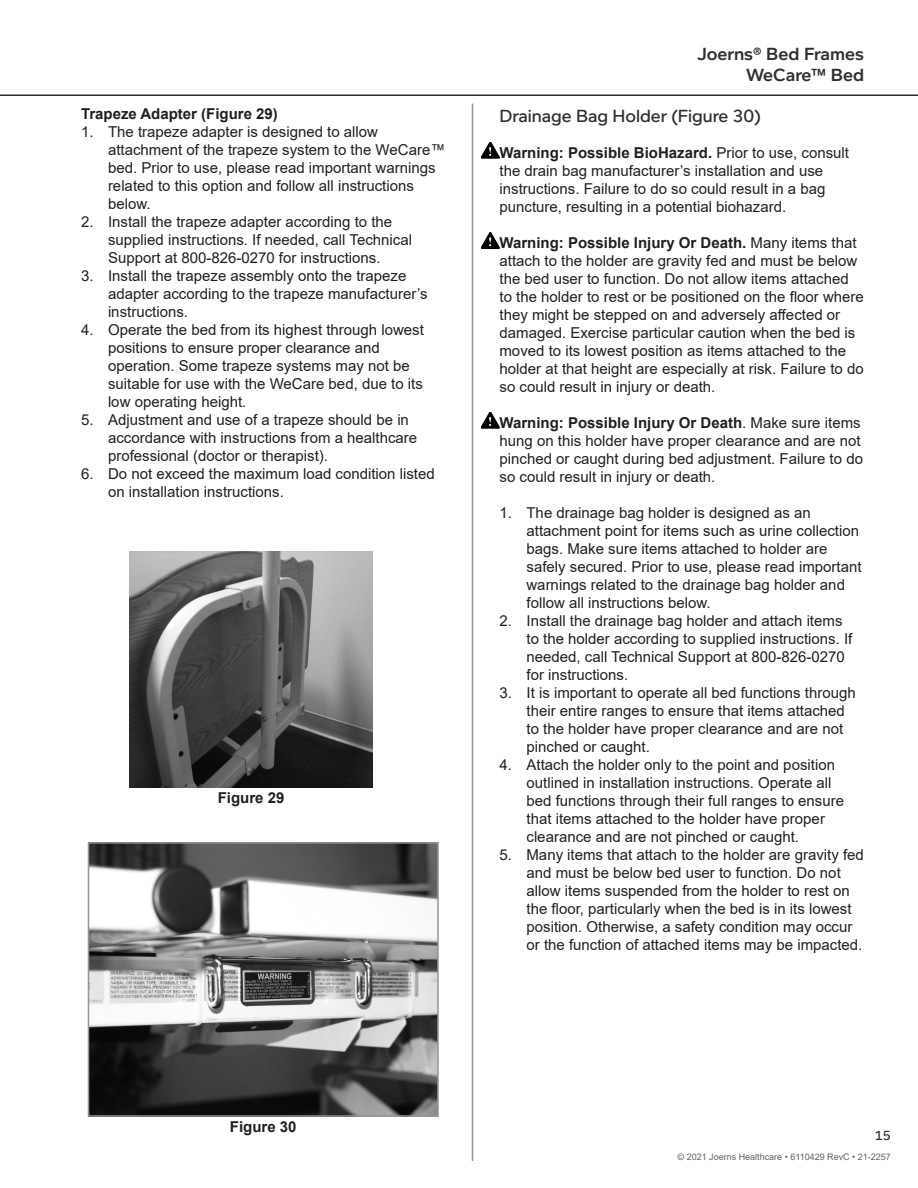
<style>
.page{position:relative;width:918px;height:1188px;background:#fff}
.page>*{position:absolute;margin:0;border:0;box-sizing:border-box;transform-origin:0 0}
.t1{font:500 18px "Foundry Context";color:#312f30}
.t2{font:600 18px/21px "Foundry Context";color:#312f30;text-align:right}
.t3{font:15px/18px "Arial";color:#231f20}
.t4{font:700 15px "Arial";color:#231f20}
.t5{font:500 13.5px "Foundry Context";color:#312f30}
.t6{font:9px "Arial";color:#636366}
.s1{font-weight:700}
</style>
<div class="page">
<hr style="left:472px;top:104px;width:1px;height:1057px;background:#939598">
<hr style="left:0;top:94px;width:918px;height:2px;background:#312f30">
<img style="left:91px;top:845px;width:345px;height:269px">
<div style="left:88px;top:842px;width:351px;height:275px;border:2px solid #939598"></div>
<img style="left:130px;top:552px;width:243px;height:235px">
<svg style="left:481px;top:142px;width:19px;height:16px"></svg>
<svg style="left:481px;top:232px;width:19px;height:17px"></svg>
<svg style="left:481px;top:412px;width:19px;height:16px"></svg>
<p class="t4" style="left:81px;top:103px;width:198px">Trapeze Adapter (Figure 29)</p>
<p class="t3" style="left:108px;top:123px;width:339px;text-indent:-27px">1. The trapeze adapter is designed to allow attachment of the trapeze system to the WeCare™ bed. Prior to use, please read important warnings related to this option and follow all instructions below.</p>
<p class="t3" style="left:108px;top:213px;width:306px;text-indent:-27px">2. Install the trapeze adapter according to the supplied instructions. If needed, call Technical<br>Support at 800-826-0270 for instructions.</p>
<p class="t3" style="left:108px;top:267px;width:321px;text-indent:-27px">3. Install the trapeze assembly onto the trapeze adapter according to the trapeze manufacturer’s instructions.</p>
<p class="t3" style="left:108px;top:321px;width:317px;text-indent:-27px">4. Operate the bed from its highest through lowest positions to ensure proper clearance and operation. Some trapeze systems may not be suitable for use with the WeCare bed, due to its low operating height.</p>
<p class="t3" style="left:108px;top:411px;width:311px;text-indent:-27px">5. Adjustment and use of a trapeze should be in accordance with instructions from a healthcare professional (doctor or therapist).</p>
<p class="t3" style="left:108px;top:465px;width:328px;text-indent:-27px">6. Do not exceed the maximum load condition listed on installation instructions.</p>
<p class="t4" style="left:218px;top:787px;width:68px">Figure 29</p>
<p class="t2" style="left:697px;top:43px;width:168px">Joerns® Bed Frames<br>WeCare™ Bed</p>
<p class="t1" style="left:500px;top:106px;width:263px">Drainage Bag Holder (Figure 30)</p>
<p class="t3" style="left:500px;top:144px;width:351px"><span class="s1">Warning: Possible BioHazard.</span> Prior to use, consult the drain bag manufacturer’s installation and use instructions. Failure to do so could result in a bag puncture, resulting in a potential biohazard.</p>
<p class="t3" style="left:500px;top:234px;width:366px"><span class="s1">Warning: Possible Injury Or Death.</span> Many items that attach to the holder are gravity fed and must be below the bed user to function. Do not allow items attached to the holder to rest or be positioned on the floor where they might be stepped on and adversely affected or damaged. Exercise particular caution when the bed is moved to its lowest position as items attached to the holder at that height are especially at risk. Failure to do so could result in injury or death.</p>
<p class="t3" style="left:500px;top:414px;width:365px"><span class="s1">Warning: Possible Injury Or Death</span>. Make sure items hung on this holder have proper clearance and are not pinched or caught during bed adjustment. Failure to do so could result in injury or death.</p>
<p class="t3" style="left:526px;top:504px;width:337px;text-indent:-27px">1. The drainage bag holder is designed as an attachment point for items such as urine collection bags. Make sure items attached to holder are safely secured. Prior to use, please read important warnings related to the drainage bag holder and follow all instructions below.</p>
<p class="t3" style="left:526px;top:612px;width:327px;text-indent:-27px">2. Install the drainage bag holder and attach items to the holder according to supplied instructions. If needed, call Technical Support at 800-826-0270 for instructions.</p>
<p class="t3" style="left:526px;top:684px;width:331px;text-indent:-27px">3. It is important to operate all bed functions through their entire ranges to ensure that items attached to the holder have proper clearance and are not pinched or caught.</p>
<p class="t3" style="left:526px;top:756px;width:319px;text-indent:-27px">4. Attach the holder only to the point and position outlined in installation instructions. Operate all bed functions through their full ranges to ensure that items attached to the holder have proper clearance and are not pinched or caught.</p>
<p class="t3" style="left:526px;top:846px;width:339px;text-indent:-27px">5. Many items that attach to the holder are gravity fed and must be below bed user to function. Do not allow items suspended from the holder to rest on the floor, particularly when the bed is in its lowest position. Otherwise, a safety condition may occur or the function of attached items may be impacted.</p>
<p class="t4" style="left:230px;top:1117px;width:68px">Figure 30</p>
<p class="t5" style="left:875px;top:1128px;width:18px">15</p>
<p class="t6" style="left:678px;top:1150px;width:215px">© 2021 Joerns Healthcare • 6110429 RevC • 21-2257</p>
</div>
